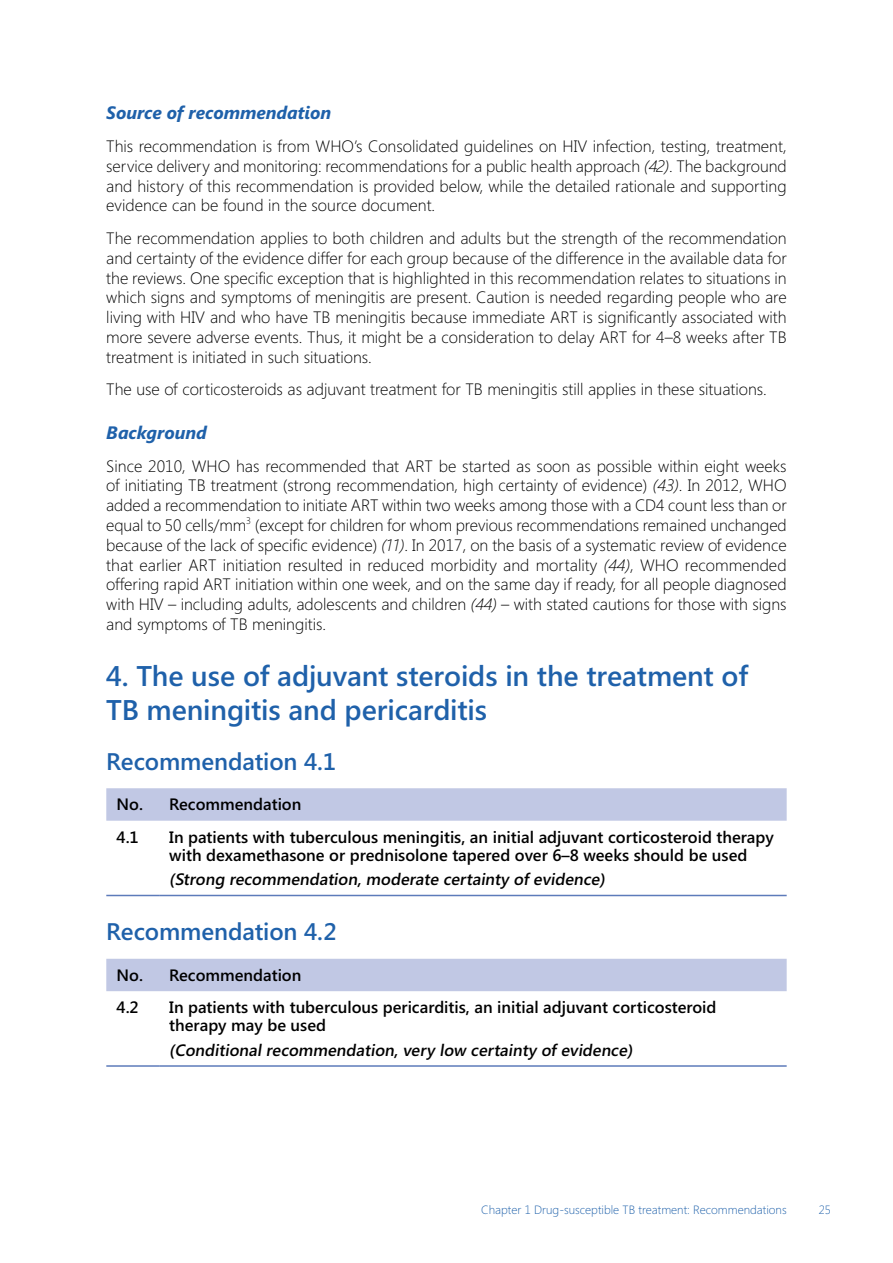
<style>
.page{position:relative;width:893px;height:1263px;background:#fff}
.page>*{position:absolute;margin:0;border:0;box-sizing:border-box;transform-origin:0 0}
.Head2{font:600 28.5px/34.2px "Segoe UI";letter-spacing:-.005em;color:#1f61aa}
.Head3{font:600 24px "Segoe UI";letter-spacing:-.005em;color:#1f61aa}
.Head4{font:italic 700 18px "Segoe UI";color:#1f61aa}
.Body{font:300 16.5px/19.8px "Segoe UI";color:#000;text-align:justify}
.Table-body{font:600 16.5px/18px "Segoe UI";color:#000}
.Table-body-stronger{font:600 16.5px "Segoe UI";color:#000}
.t1{font:300 12px "Segoe UI";color:#1f61aa}
.s1{font-style:italic}
</style>
<div class="page">
<div style="left:106px;top:788px;width:681px;height:33px;background:#c1c8e4"></div>
<hr style="left:106px;top:895px;width:53px;height:1px;background:#5d7bba">
<hr style="left:159px;top:895px;width:628px;height:1px;background:#5d7bba">
<div style="left:106px;top:959px;width:681px;height:32px;background:#c1c8e4"></div>
<hr style="left:106px;top:1065px;width:53px;height:2px;background:#5d7bba">
<hr style="left:159px;top:1065px;width:628px;height:2px;background:#5d7bba">
<h4 class="Head4" style="left:106px;top:100px;width:226px">Source of recommendation</h4>
<p class="Body" style="left:106px;top:136px;width:682px">This recommendation is from WHO’s Consolidated guidelines on HIV infection, testing, treatment, service delivery and monitoring: recommendations for a public health approach <span class="s1">(42)</span>. The background and history of this recommendation is provided below, while the detailed rationale and supporting evidence can be found in the source document.</p>
<p class="Body" style="left:106px;top:228px;width:682px">The recommendation applies to both children and adults but the strength of the recommendation and certainty of the evidence differ for each group because of the difference in the available data for the reviews. One specific exception that is highlighted in this recommendation relates to situations in which signs and symptoms of meningitis are present. Caution is needed regarding people who are living with HIV and who have TB meningitis because immediate ART is significantly associated with more severe adverse events. Thus, it might be a consideration to delay ART for 4–8 weeks after TB treatment is initiated in such situations.</p>
<p class="Body" style="left:106px;top:379px;width:662px">The use of corticosteroids as adjuvant treatment for TB meningitis still applies in these situations.</p>
<h4 class="Head4" style="left:106px;top:420px;width:102px">Background</h4>
<p class="Body" style="left:106px;top:455px;width:682px">Since 2010, WHO has recommended that ART be started as soon as possible within eight weeks of initiating TB treatment (strong recommendation, high certainty of evidence) <span class="s1">(43)</span>. In 2012, WHO added a recommendation to initiate ART within two weeks among those with a CD4 count less than or equal to 50 cells/mm<sup>3</sup> (except for children for whom previous recommendations remained unchanged because of the lack of specific evidence) <span class="s1">(11)</span>. In 2017, on the basis of a systematic review of evidence that earlier ART initiation resulted in reduced morbidity and mortality <span class="s1">(44)</span>, WHO recommended offering rapid ART initiation within one week, and on the same day if ready, for all people diagnosed with HIV – including adults, adolescents and children <span class="s1">(44)</span> – with stated cautions for those with signs and symptoms of TB meningitis.</p>
<p class="Head2" style="left:106px;top:657px;width:643px">4. The use of adjuvant steroids in the treatment of<br>TB meningitis and pericarditis</p>
<p class="Head3" style="left:106px;top:744px;width:231px">Recommendation 4.1</p>
<p class="Table-body-stronger" style="left:117px;top:793px;width:28px">No.</p>
<p class="Table-body-stronger" style="left:169px;top:793px;width:134px">Recommendation</p>
<p class="Table-body" style="left:117px;top:827px;width:24px">4.1</p>
<p class="Table-body" style="left:169px;top:827px;width:606px">In patients with tuberculous meningitis, an initial adjuvant corticosteroid therapy with dexamethasone or prednisolone tapered over 6–8 weeks should be used</p>
<p class="Table-body" style="left:169px;top:870px;width:440px">(Strong recommendation, moderate certainty of evidence)</p>
<p class="Head3" style="left:106px;top:915px;width:232px">Recommendation 4.2</p>
<p class="Table-body-stronger" style="left:117px;top:963px;width:28px">No.</p>
<p class="Table-body-stronger" style="left:169px;top:963px;width:134px">Recommendation</p>
<p class="Table-body" style="left:117px;top:998px;width:24px">4.2</p>
<p class="Table-body" style="left:169px;top:998px;width:549px">In patients with tuberculous pericarditis, an initial adjuvant corticosteroid therapy may be used</p>
<p class="Table-body" style="left:169px;top:1040px;width:468px">(Conditional recommendation, very low certainty of evidence)</p>
<p class="t1" style="left:481px;top:1202px;width:307px">Chapter 1 Drug-susceptible TB treatment: Recommendations</p>
<p class="t1" style="left:819px;top:1202px;width:14px">25</p>
</div>
